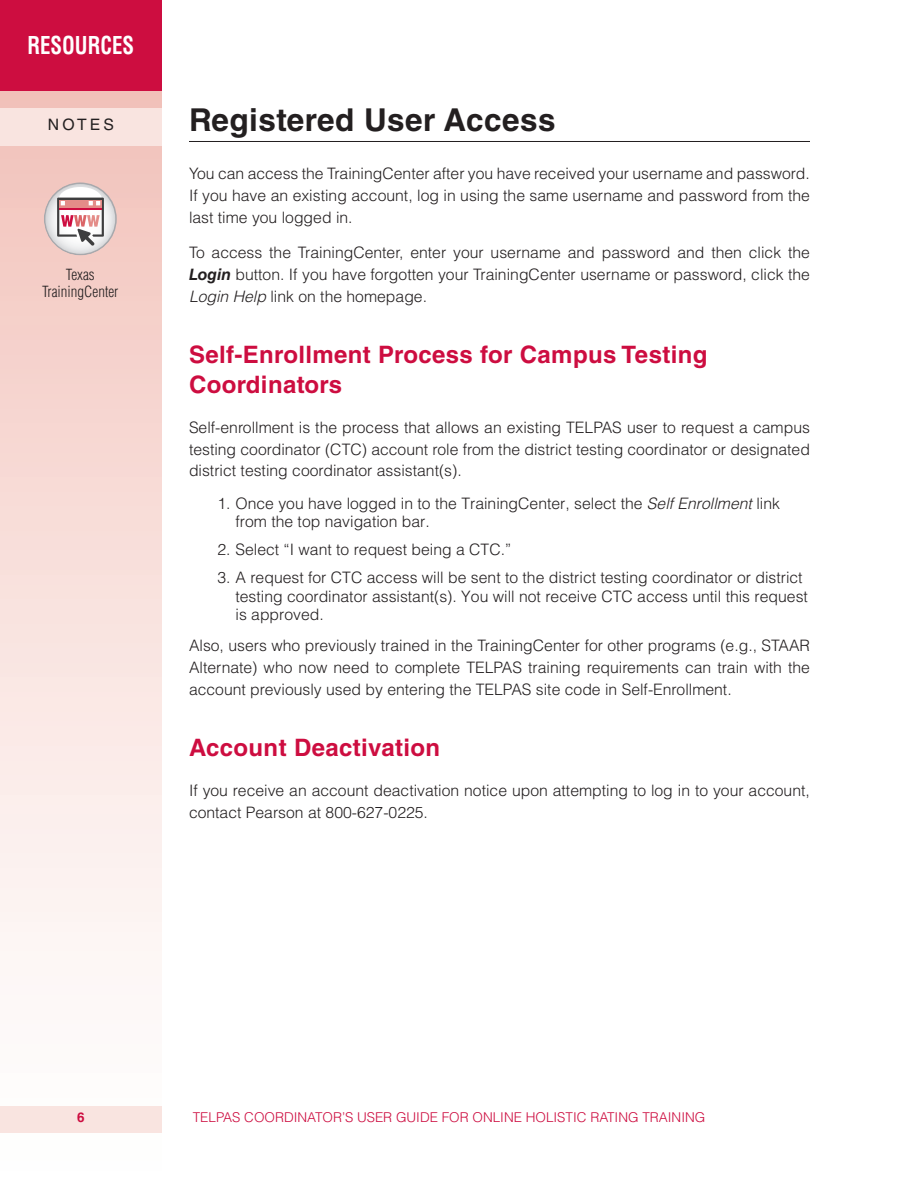
<style>
.page{position:relative;width:918px;height:1188px;background:#fff}
.page>*{position:absolute;margin:0;border:0;box-sizing:border-box;transform-origin:0 0}
.t1{font:700 31.5px "Helvetica LT Std";letter-spacing:.015em;color:#231f20}
.t2{font:700 24px/30px "Helvetica LT Std";letter-spacing:.015em;color:#cd0d40}
.t3{font:700 condensed 24px "Helvetica LT Std";color:#fff;scale:.87 1}
.t4{font:300 15.75px/21.8px "Helvetica LT Std";color:#231f20;text-align:justify}
.t5{font:15.75px "Helvetica LT Std";letter-spacing:.2em;color:#231f20}
.t6{font:300 condensed 15px/17.4px "Helvetica LT Std";color:#231f20;text-align:center}
.t7{font:300 13.5px "Helvetica LT Std";color:#cd0d40}
.t8{font:700 13.5px "Helvetica LT Std";color:#cd0d40}
.s1{font-weight:700;font-style:italic}
.s2{font-style:italic}
</style>
<div class="page">
<svg style="left:0;top:90px;width:162px;height:861px;background:#f7ddd9"></svg>
<div style="left:0;top:1106px;width:162px;height:27px;background:#f9e4e0"></div>
<div style="left:0;top:108px;width:162px;height:38px;background:#f9e4e0"></div>
<div style="left:0;top:0;width:162px;height:90px;background:#cd0d40"></div>
<hr style="left:189px;top:141px;width:621px;height:1px;background:#231f20">
<svg style="left:44px;top:182px;width:73px;height:73px"></svg>
<svg style="left:45px;top:184px;width:70px;height:70px"></svg>
<svg style="left:57px;top:187px;width:47px;height:59px"></svg>
<hr style="left:59px;top:208px;width:43px;height:2px;background:#cd0d40">
<h2 class="t3" style="left:27px;top:30px;width:124px">RESOURCES</h2>
<p class="t5" style="left:48px;top:116px;width:68px">NOTES</p>
<p class="t1" style="left:189px;top:100px;width:368px">Registered User Access</p>
<p class="t4" style="left:189px;top:163px;width:622px">You can access the TrainingCenter after you have received your username and password.<br>If you have an existing account, log in using the same username and password from the last time you logged in.</p>
<p class="t4" style="left:189px;top:242px;width:622px">To access the TrainingCenter, enter your username and password and then click the <span class="s1">Login</span> button. If you have forgotten your TrainingCenter username or password, click the <span class="s2">Login Help</span> link on the homepage.</p>
<p class="t6" style="left:42px;top:266px;width:78px">Texas<br>TrainingCenter</p>
<p class="t2" style="left:189px;top:339px;width:520px">Self-Enrollment Process for Campus Testing<br>Coordinators</p>
<p class="t4" style="left:189px;top:416px;width:623px">Self-enrollment is the process that allows an existing TELPAS user to request a campus testing coordinator (CTC) account role from the district testing coordinator or designated district testing coordinator assistant(s).</p>
<p class="t4" style="left:236px;top:494px;width:546px;line-height:18.8px;text-indent:-18px">1. Once you have logged in to the TrainingCenter, select the <span class="s2">Self Enrollment</span> link from the top navigation bar.</p>
<p class="t4" style="left:218px;top:539px;width:295px">2. Select “I want to request being a CTC.”</p>
<p class="t4" style="left:236px;top:568px;width:574px;line-height:18.8px;text-align:left;text-indent:-18px">3. A request for CTC access will be sent to the district testing coordinator or district testing coordinator assistant(s). You will not receive CTC access until this request is approved.</p>
<p class="t4" style="left:189px;top:634px;width:623px">Also, users who previously trained in the TrainingCenter for other programs (e.g., STAAR Alternate) who now need to complete TELPAS training requirements can train with the account previously used by entering the TELPAS site code in Self-Enrollment.</p>
<p class="t2" style="left:189px;top:732px;width:253px">Account Deactivation</p>
<p class="t4" style="left:189px;top:779px;width:622px">If you receive an account deactivation notice upon attempting to log in to your account, contact Pearson at 800-627-0225.</p>
<p class="t8" style="left:77px;top:1109px;width:9px">6</p>
<p class="t7" style="left:193px;top:1109px;width:514px">TELPAS COORDINATOR’S USER GUIDE FOR ONLINE HOLISTIC RATING TRAINING</p>
</div>
